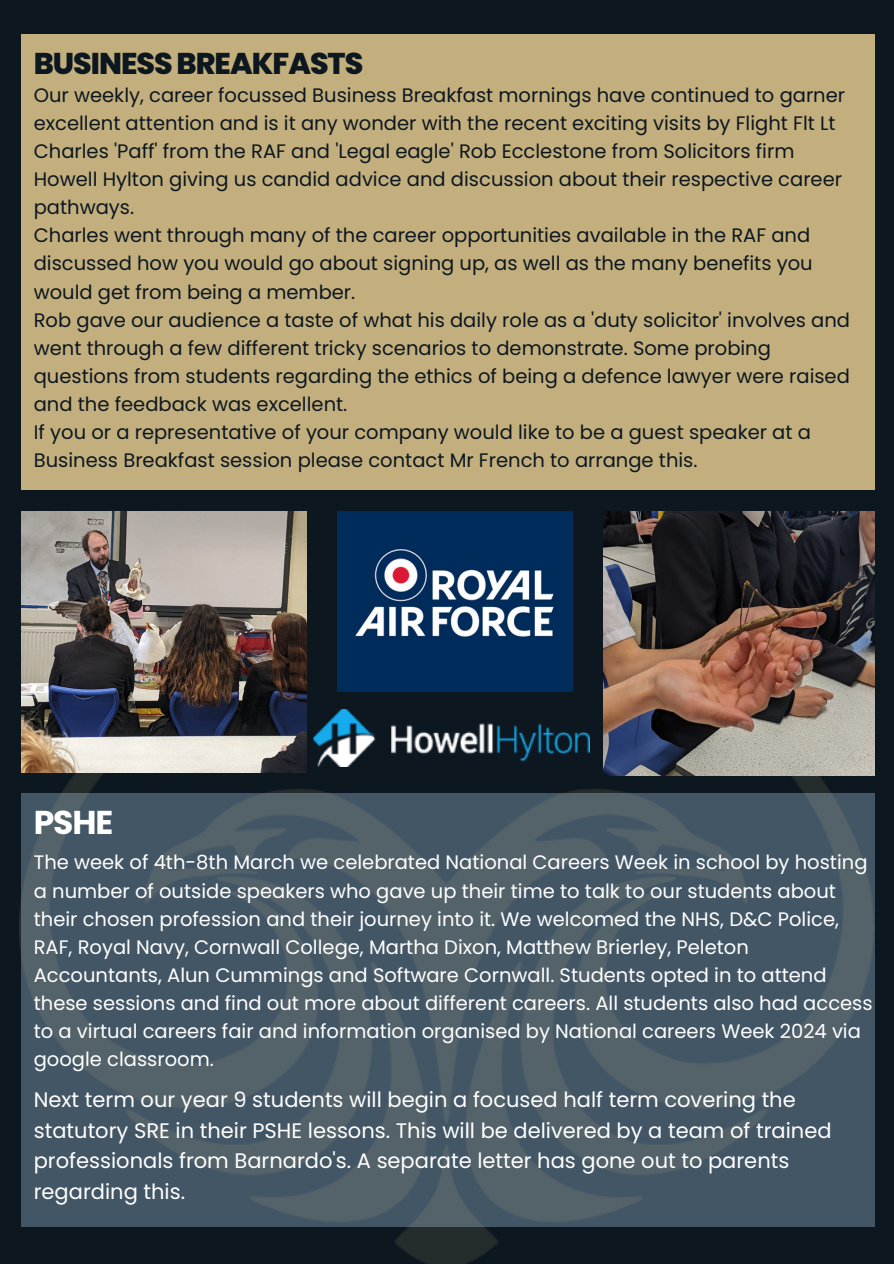
<style>
.page{position:relative;width:894px;height:1264px;background:#fff}
.page>*{position:absolute;margin:0;border:0;box-sizing:border-box;transform-origin:0 0}
.t1{font:700 33px "Poppins";color:#fff}
.t2{font:800 30px "Poppins";letter-spacing:-.035em;color:#0d1720}
.t3{font:21px/30.6px "Poppins";color:#fff}
.t4{font:19.5px/28.2px "Poppins";color:#0d1720}
.t5{font:19.5px/28.2px "Poppins";color:#fff}
</style>
<div class="page">
<div style="left:0;top:0;width:893px;height:1263px;background:#0d1720"></div>
<img style="left:19px;top:691px;width:854px;height:572px">
<div style="left:21px;top:34px;width:853px;height:456px;background:#c2af7d"></div>
<img style="left:603px;top:512px;width:271px;height:263px">
<img style="left:21px;top:512px;width:285px;height:261px">
<img style="left:337px;top:512px;width:235px;height:180px">
<img style="left:313px;top:709px;width:276px;height:57px">
<h1 class="t2" style="left:34px;top:43px;width:331px">BUSINESS BREAKFASTS</h1>
<p class="t4" style="left:34px;top:81px;width:812px">Our weekly, career focussed Business Breakfast mornings have continued to garner excellent attention and is it any wonder with the recent exciting visits by Flight Flt Lt Charles 'Paff' from the RAF and 'Legal eagle' Rob Ecclestone from Solicitors firm Howell Hylton giving us candid advice and discussion about their respective career pathways.</p>
<p class="t4" style="left:34px;top:221px;width:780px">Charles went through many of the career opportunities available in the RAF and discussed how you would go about signing up, as well as the many benefits you would get from being a member.</p>
<p class="t4" style="left:34px;top:306px;width:817px">Rob gave our audience a taste of what his daily role as a 'duty solicitor' involves and went through a few different tricky scenarios to demonstrate. Some probing questions from students regarding the ethics of being a defence lawyer were raised and the feedback was excellent.</p>
<p class="t4" style="left:34px;top:418px;width:778px">If you or a representative of your company would like to be a guest speaker at a<br>Business Breakfast session please contact Mr French to arrange this.</p>
<p class="t1" style="left:34px;top:799px;width:81px">PSHE</p>
<h1 class="t5" style="left:34px;top:848px;width:840px">The week of 4th-8th March we celebrated National Careers Week in school by hosting a number of outside speakers who gave up their time to talk to our students about their chosen profession and their journey into it. We welcomed the NHS, D&amp;C Police, RAF, Royal Navy, Cornwall College, Martha Dixon, Matthew Brierley, Peleton Accountants, Alun Cummings and Software Cornwall. Students opted in to attend these sessions and find out more about different careers. All students also had access to a virtual careers fair and information organised by National careers Week 2024 via google classroom.</h1>
<p class="t3" style="left:34px;top:1084px;width:799px">Next term our year 9 students will begin a focused half term covering the statutory SRE in their PSHE lessons. This will be delivered by a team of trained professionals from Barnardo's. A separate letter has gone out to parents regarding this.</p>
</div>
